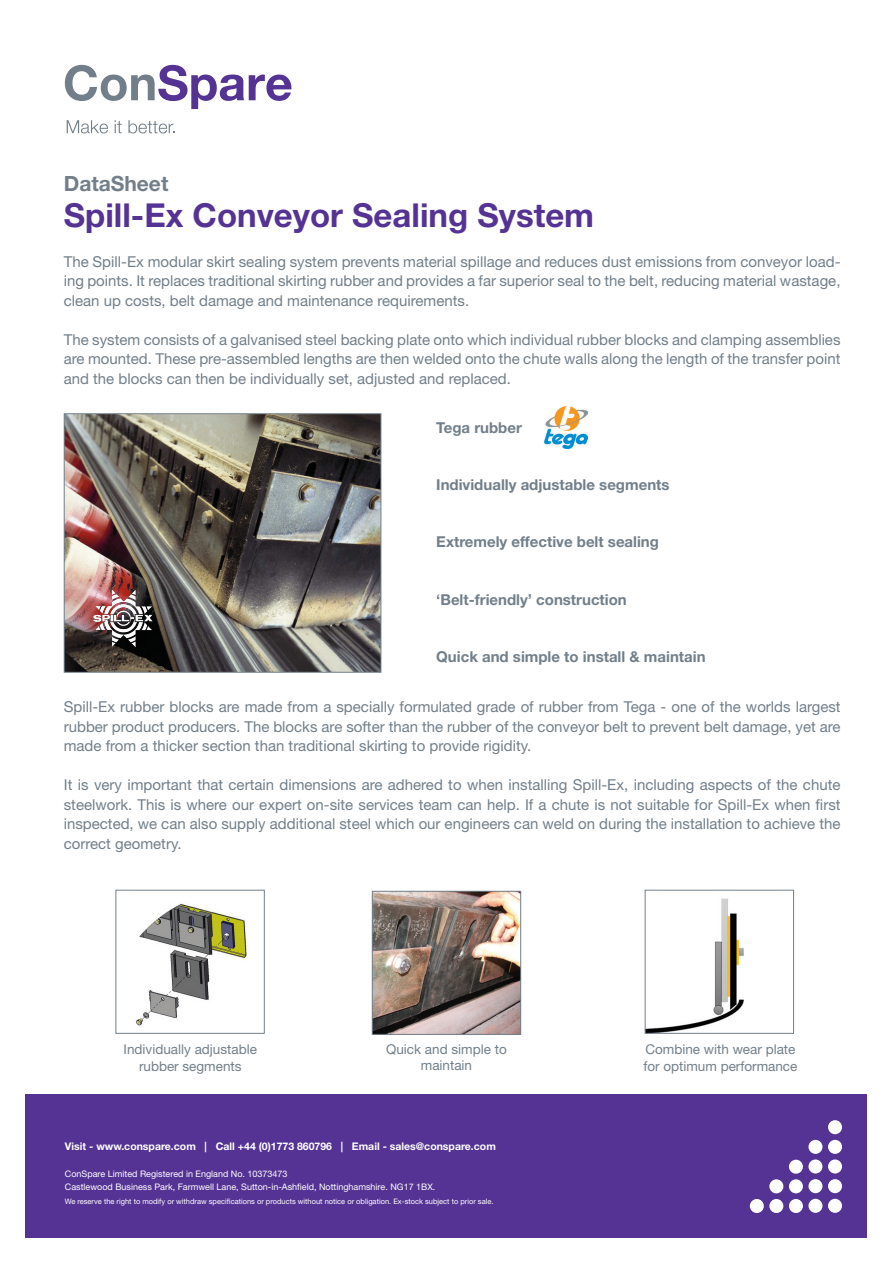
<style>
.page{position:relative;width:893px;height:1263px;background:#fff}
.page>*{position:absolute;margin:0;border:0;box-sizing:border-box;transform-origin:0 0}
.t1{font:700 33px "Helvetica Neue LT Std";color:#553394}
.t2{font:700 21px "Helvetica Neue LT Std";color:#727f8a}
.t3{font:15px/19.5px "Helvetica Neue LT Std";color:#727f8a;text-align:justify}
.t4{font:700 15px "Helvetica Neue LT Std";color:#727f8a}
.t5{font:13.5px "Helvetica Neue LT Std";color:#727f8a}
.t6{font:700 10.5px "Helvetica Neue LT Std";color:#fff}
.t7{font:9px/12.9px "Helvetica Neue LT Std";color:#fff}
.t8{font:7.5px "Helvetica Neue LT Std";color:#fff}
</style>
<div class="page">
<svg style="left:65px;top:65px;width:227px;height:44px"></svg>
<svg style="left:67px;top:120px;width:41px;height:13px"></svg>
<svg style="left:115px;top:120px;width:7px;height:13px"></svg>
<svg style="left:128px;top:120px;width:47px;height:13px"></svg>
<div style="left:26px;top:1093px;width:841px;height:144px;background:#553394"></div>
<div style="left:828px;top:1199px;width:14px;height:14px;background:#fff;border-radius:50%"></div>
<div style="left:808px;top:1199px;width:14px;height:14px;background:#fff;border-radius:50%"></div>
<div style="left:789px;top:1199px;width:14px;height:14px;background:#fff;border-radius:50%"></div>
<div style="left:769px;top:1199px;width:14px;height:14px;background:#fff;border-radius:50%"></div>
<div style="left:750px;top:1199px;width:14px;height:14px;background:#fff;border-radius:50%"></div>
<div style="left:828px;top:1140px;width:14px;height:14px;background:#fff;border-radius:50%"></div>
<div style="left:808px;top:1140px;width:14px;height:14px;background:#fff;border-radius:50%"></div>
<div style="left:828px;top:1120px;width:14px;height:14px;background:#fff;border-radius:50%"></div>
<div style="left:828px;top:1159px;width:14px;height:14px;background:#fff;border-radius:50%"></div>
<div style="left:808px;top:1159px;width:14px;height:14px;background:#fff;border-radius:50%"></div>
<div style="left:789px;top:1160px;width:14px;height:14px;background:#fff;border-radius:50%"></div>
<div style="left:828px;top:1179px;width:14px;height:14px;background:#fff;border-radius:50%"></div>
<div style="left:808px;top:1179px;width:14px;height:14px;background:#fff;border-radius:50%"></div>
<div style="left:789px;top:1179px;width:14px;height:14px;background:#fff;border-radius:50%"></div>
<div style="left:769px;top:1179px;width:14px;height:14px;background:#fff;border-radius:50%"></div>
<img style="left:66px;top:415px;width:313px;height:256px">
<div style="left:64px;top:413px;width:317px;height:260px;border:1px solid #727f8a"></div>
<img style="left:136px;top:903px;width:111px;height:123px">
<div style="left:116px;top:890px;width:149px;height:144px;border:1px solid #727f8a"></div>
<img style="left:647px;top:898px;width:97px;height:134px">
<div style="left:645px;top:890px;width:149px;height:144px;border:1px solid #727f8a"></div>
<img style="left:374px;top:893px;width:145px;height:140px">
<div style="left:372px;top:891px;width:149px;height:144px;border:1px solid #727f8a"></div>
<img style="left:92px;top:588px;width:63px;height:61px">
<img style="left:545px;top:406px;width:43px;height:43px">
<p class="t2" style="left:64px;top:171px;width:106px">DataSheet</p>
<p class="t1" style="left:64px;top:195px;width:532px">Spill-Ex Conveyor Sealing System</p>
<p class="t3" style="left:64px;top:251px;width:778px">The Spill-Ex modular skirt sealing system prevents material spillage and reduces dust emissions from conveyor load&shy;ing points. It replaces traditional skirting rubber and provides a far superior seal to the belt, reducing material wastage, clean up costs, belt damage and maintenance requirements.</p>
<p class="t3" style="left:64px;top:329px;width:778px">The system consists of a galvanised steel backing plate onto which individual rubber blocks and clamping assemblies are mounted. These pre-assembled lengths are then welded onto the chute walls along the length of the transfer point and the blocks can then be individually set, adjusted and replaced.</p>
<p class="t4" style="left:436px;top:418px;width:87px">Tega rubber</p>
<p class="t4" style="left:436px;top:476px;width:235px">Individually adjustable segments</p>
<p class="t4" style="left:436px;top:533px;width:224px">Extremely effective belt sealing</p>
<p class="t4" style="left:436px;top:590px;width:192px">‘Belt-friendly’ construction</p>
<p class="t4" style="left:436px;top:647px;width:271px">Quick and simple to install &amp; maintain</p>
<p class="t3" style="left:64px;top:696px;width:778px">Spill-Ex rubber blocks are made from a specially formulated grade of rubber from Tega - one of the worlds largest rubber product producers. The blocks are softer than the rubber of the conveyor belt to prevent belt damage, yet are made from a thicker section than traditional skirting to provide rigidity.</p>
<p class="t3" style="left:64px;top:774px;width:778px">It is very important that certain dimensions are adhered to when installing Spill-Ex, including aspects of the chute steelwork. This is where our expert on-site services team can help. If a chute is not suitable for Spill-Ex when first inspected, we can also supply additional steel which our engineers can weld on during the installation to achieve the correct geometry.</p>
<p class="t5" style="left:124px;top:1041px;width:135px">Individually adjustable</p>
<p class="t5" style="left:139px;top:1057px;width:104px">rubber segments</p>
<p class="t5" style="left:386px;top:1041px;width:122px">Quick and simple to</p>
<p class="t5" style="left:421px;top:1057px;width:53px">maintain</p>
<p class="t6" style="left:65px;top:1140px;width:432px">Visit - www.conspare.com | Call +44 (0)1773 860796 | Email - sales@conspare.com</p>
<p class="t7" style="left:65px;top:1167px;width:372px">ConSpare Limited Registered in England No. 10373473<br>Castlewood Business Park, Farmwell Lane, Sutton-in-Ashfield, Nottinghamshire. NG17 1BX.</p>
<p class="t8" style="left:65px;top:1197px;width:430px">We reserve the right to modify or withdraw specifications or products without notice or obligation. Ex-stock subject to prior sale.</p>
<p class="t5" style="left:645px;top:1041px;width:151px">Combine with wear plate</p>
<p class="t5" style="left:643px;top:1057px;width:156px">for optimum performance</p>
</div>
